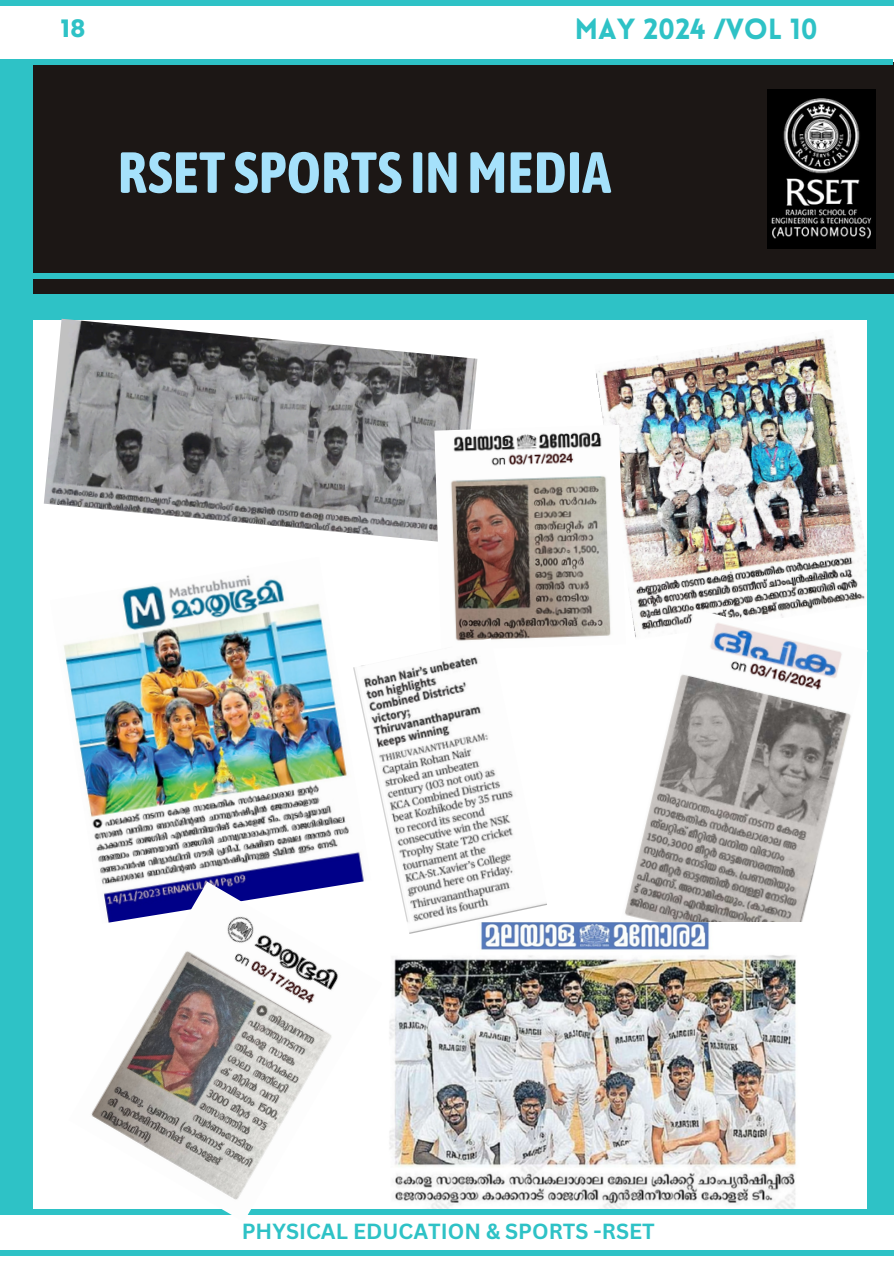
<style>
.page{position:relative;width:894px;height:1264px;background:#fff}
.page>*{position:absolute;margin:0;border:0;box-sizing:border-box;transform-origin:0 0}
.t1{font:700 57.75px "Asap Condensed";color:#a5e1fb}
.t2{font:900 28.5px "Lovelo";color:#2ec2c6}
.t3{font:700 24px "Poppins";color:#2ec2c6}
.t4{font:700 21.3px "Canva Sans";color:#2ec2c6}
</style>
<div class="page">
<div style="left:0;top:62px;width:893px;height:233px;background:#1c1715"></div>
<div style="left:0;top:0;width:893px;height:6px;background:#2ec2c6"></div>
<div style="left:0;top:59px;width:892px;height:6px;background:#2ec2c6"></div>
<img style="left:767px;top:90px;width:108px;height:158px">
<div style="left:0;top:273px;width:893px;height:6px;background:#2ec2c6"></div>
<div style="left:0;top:1249px;width:893px;height:6px;background:#2ec2c6"></div>
<div style="left:0;top:1208px;width:893px;height:6px;background:#2ec2c6"></div>
<div style="left:0;top:295px;width:893px;height:25px;background:#2ec2c6"></div>
<div style="left:0;top:65px;width:32px;height:1146px;background:#2ec2c6"></div>
<img style="left:596px;top:336px;width:271px;height:273px">
<div style="left:867px;top:308px;width:26px;height:900px;background:#2ec2c6"></div>
<img style="left:64px;top:575px;width:289px;height:306px">
<img style="left:44px;top:319px;width:433px;height:223px">
<img style="left:434px;top:425px;width:191px;height:213px">
<img style="left:619px;top:609px;width:232px;height:313px">
<img style="left:389px;top:922px;width:407px;height:286px">
<img style="left:68px;top:881px;width:314px;height:334px">
<img style="left:353px;top:638px;width:194px;height:296px">
<p class="t3" style="left:61px;top:12px;width:26px">18</p>
<p class="t2" style="left:574px;top:17px;width:244px">MAY 2024 /VOL 10</p>
<p class="t1" style="left:118px;top:139px;width:495px">RSET SPORTS INMEDIA</p>
<p class="t4" style="left:242px;top:1216px;width:414px">PHYSICAL EDUCATION &amp; SPORTS -RSET</p>
</div>
